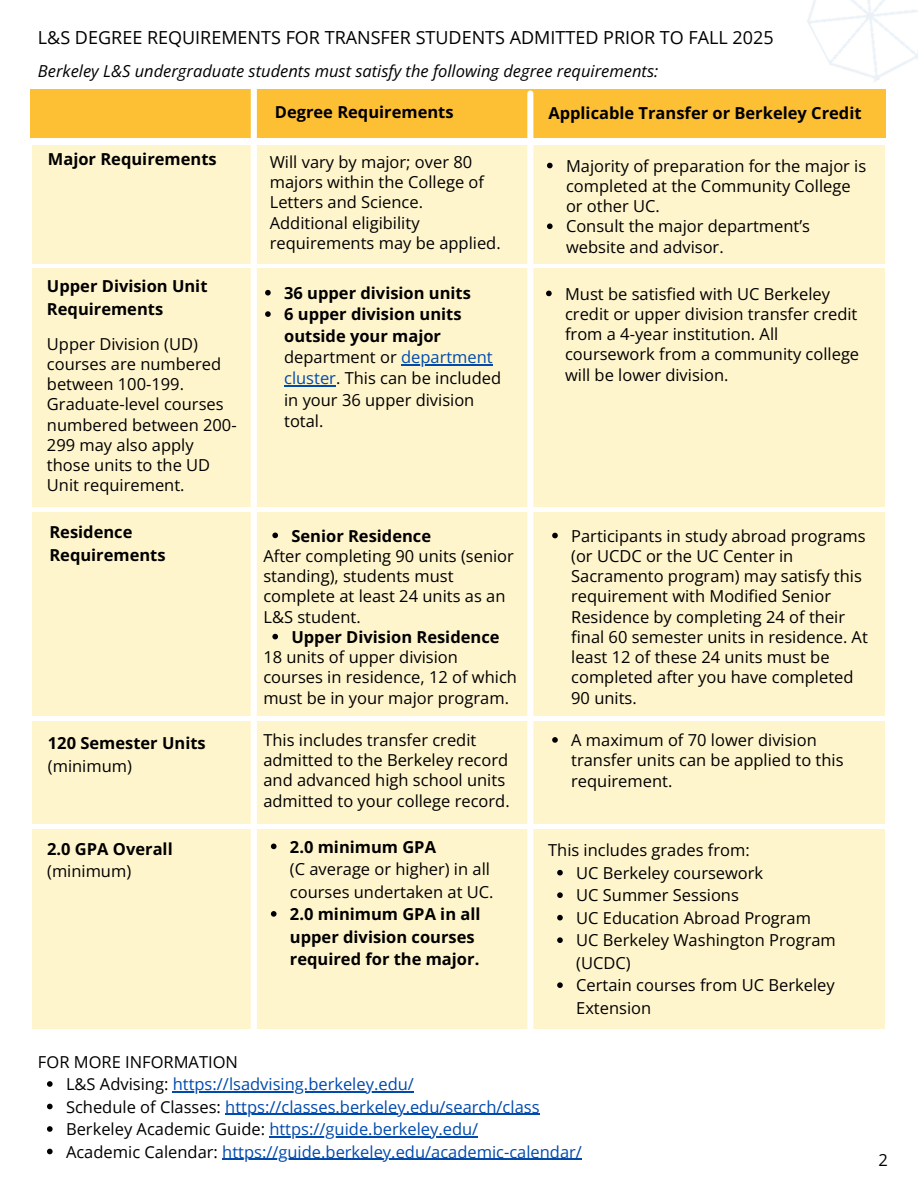
<style>
.page{position:relative;width:918px;height:1188px;background:#fff}
.page>*{position:absolute;margin:0;border:0;box-sizing:border-box;transform-origin:0 0}
.t1{font:18px "Open Sans";color:#000}
.t2{font:16.5px/20.2px "Open Sans";color:#000}
.t3{font:700 16.5px/22.5px "Open Sans";color:#000}
.t4{font:16.5px/22.5px "Open Sans";color:#004aad}
.t5{font:italic 16.5px "Open Sans";color:#000}
.s1{font-weight:400}
.s2{font-weight:400;color:#004aad}
.s3{color:#004aad}
.s4{font-weight:700}
.s5{color:#000}
</style>
<div class="page">
<img style="left:807px;top:0;width:111px;height:97px">
<div style="left:30px;top:89px;width:855px;height:49px;background:#fdbf34"></div>
<div style="left:33px;top:145px;width:851px;height:884px;background:#fff5cd"></div>
<hr style="left:32px;top:264px;width:867px;height:4px;background:#fff">
<hr style="left:24px;top:508px;width:877px;height:4px;background:#fff">
<div style="left:251px;top:83px;width:6px;height:1022px;background:#fff;border-radius:3px"></div>
<svg style="left:547px;top:163px;width:6px;height:5px"></svg>
<svg style="left:547px;top:223px;width:6px;height:6px"></svg>
<div style="left:527px;top:91px;width:6px;height:1014px;background:#fff;border-radius:3px"></div>
<svg style="left:265px;top:290px;width:6px;height:6px"></svg>
<svg style="left:265px;top:311px;width:6px;height:6px"></svg>
<hr style="left:401px;top:364px;width:92px;height:1px;background:#004aad">
<hr style="left:284px;top:386px;width:52px;height:1px;background:#004aad">
<svg style="left:546px;top:291px;width:6px;height:5px"></svg>
<svg style="left:272px;top:533px;width:6px;height:5px"></svg>
<svg style="left:272px;top:634px;width:6px;height:5px"></svg>
<svg style="left:552px;top:533px;width:6px;height:5px"></svg>
<hr style="left:24px;top:717px;width:877px;height:4px;background:#fff">
<svg style="left:552px;top:737px;width:6px;height:6px"></svg>
<hr style="left:30px;top:824px;width:878px;height:4px;background:#fff">
<svg style="left:271px;top:844px;width:6px;height:5px"></svg>
<svg style="left:271px;top:911px;width:6px;height:6px"></svg>
<svg style="left:557px;top:870px;width:6px;height:5px"></svg>
<svg style="left:557px;top:892px;width:6px;height:6px"></svg>
<svg style="left:557px;top:915px;width:6px;height:5px"></svg>
<svg style="left:557px;top:937px;width:6px;height:6px"></svg>
<svg style="left:557px;top:982px;width:6px;height:6px"></svg>
<svg style="left:47px;top:1081px;width:6px;height:6px"></svg>
<hr style="left:173px;top:1091px;width:241px;height:1px;background:#004aad">
<svg style="left:47px;top:1104px;width:6px;height:5px"></svg>
<hr style="left:225px;top:1114px;width:315px;height:1px;background:#004aad">
<svg style="left:47px;top:1126px;width:6px;height:6px"></svg>
<hr style="left:269px;top:1136px;width:209px;height:1px;background:#004aad">
<svg style="left:47px;top:1149px;width:6px;height:5px"></svg>
<hr style="left:222px;top:1159px;width:360px;height:1px;background:#004aad">
<p class="t1" style="left:38px;top:24px;width:737px">L&amp;S DEGREE REQUIREMENTS FOR TRANSFER STUDENTS ADMITTED PRIOR TO FALL 2025</p>
<p class="t5" style="left:38px;top:59px;width:622px">Berkeley L&amp;S undergraduate students must satisfy the following degree requirements:</p>
<p class="t3" style="left:48px;top:148px;width:170px">Major Requirements</p>
<h1 class="t3" style="left:275px;top:101px;width:180px">Degree Requirements</h1>
<p class="t3" style="left:548px;top:101px;width:315px">Applicable Transfer or Berkeley Credit</p>
<p class="t2" style="left:270px;top:151px;width:216px">Will vary by major; over 80 majors within the College of<br>Letters and Science.</p>
<p class="t2" style="left:270px;top:212px;width:232px">Additional eligibility requirements may be applied.</p>
<h2 class="t2" style="left:566px;top:155px;width:302px">Majority of preparation for the major is completed at the Community College or other UC.</h2>
<h2 class="t2" style="left:566px;top:216px;width:246px">Consult the major department’s website and advisor.</h2>
<h2 class="t3" style="left:47px;top:275px;width:162px">Upper Division Unit<br>Requirements</h2>
<h2 class="t3" style="left:284px;top:281px;width:188px">36 upper division units</h2>
<p class="t3" style="left:284px;top:303px;width:210px;line-height:21.3px">6 upper division units outside your major <span class="s1">department or</span> <span class="s2">department</span></p>
<p class="t2" style="left:284px;top:367px;width:218px;line-height:21.3px"><span class="s3">cluster</span>. This can be included in your 36 upper division total.</p>
<p class="t2" style="left:47px;top:333px;width:191px">Upper Division (UD) courses are numbered between 100-199.<br>Graduate-level courses numbered between 200-<br>299 may also apply those units to the UD<br>Unit requirement.</p>
<p class="t3" style="left:49px;top:521px;width:118px">Residence<br>Requirements</p>
<p class="t3" style="left:291px;top:524px;width:141px">Senior Residence</p>
<p class="t2" style="left:263px;top:545px;width:252px">After completing 90 units (senior standing), students must complete at least 24 units as an<br>L&amp;S student.</p>
<p class="t3" style="left:291px;top:625px;width:210px">Upper Division Residence</p>
<h2 class="t2" style="left:263px;top:647px;width:255px">18 units of upper division courses in residence, 12 of which must be in your major program.</h2>
<p class="t2" style="left:565px;top:283px;width:296px">Must be satisfied with UC Berkeley credit or upper division transfer credit from a 4-year institution. All coursework from a community college will be lower division.</p>
<p class="t2" style="left:571px;top:525px;width:298px">Participants in study abroad programs (or UCDC or the UC Center in<br>Sacramento program) may satisfy this requirement with Modified Senior<br>Residence by completing 24 of their final 60 semester units in residence. At least 12 of these 24 units must be completed after you have completed<br>90 units.</p>
<p class="t3" style="left:48px;top:732px;width:159px">120 Semester Units</p>
<p class="t2" style="left:48px;top:755px;width:86px">(minimum)</p>
<p class="t3" style="left:47px;top:837px;width:127px">2.0 GPA Overall</p>
<p class="t2" style="left:47px;top:861px;width:86px">(minimum)</p>
<p class="t2" style="left:263px;top:729px;width:248px">This includes transfer credit admitted to the Berkeley record and advanced high school units admitted to your college record.</p>
<p class="t2" style="left:571px;top:730px;width:274px">A maximum of 70 lower division transfer units can be applied to this requirement.</p>
<p class="t2" style="left:290px;top:835px;width:205px;line-height:22.5px"><span class="s4">2.0 minimum GPA<br></span>(C average or higher) in all courses undertaken at UC.</p>
<p class="t3" style="left:290px;top:902px;width:192px">2.0 minimum GPA in all upper division courses required for the major.</p>
<p class="t2" style="left:548px;top:840px;width:203px">This includes grades from:</p>
<p class="t2" style="left:576px;top:862px;width:189px">UC Berkeley coursework</p>
<p class="t2" style="left:576px;top:885px;width:164px">UC Summer Sessions</p>
<p class="t2" style="left:576px;top:907px;width:236px">UC Education Abroad Program</p>
<p class="t2" style="left:576px;top:929px;width:261px;line-height:22.5px">UC Berkeley Washington Program (UCDC)</p>
<p class="t2" style="left:576px;top:974px;width:260px;line-height:22.5px">Certain courses from UC Berkeley<br>Extension</p>
<p class="t4" style="left:66px;top:1050px;width:518px;text-indent:-28px"><span class="s5">FOR MORE INFORMATION<br>L&amp;S Advising:</span> https://lsadvising.berkeley.edu/<br><span class="s5">Schedule of Classes:</span> https://classes.berkeley.edu/search/class <span class="s5">Berkeley Academic Guide:</span> https://guide.berkeley.edu/<br><span class="s5">Academic Calendar:</span> https://guide.berkeley.edu/academic-calendar/</p>
<p class="t2" style="left:878px;top:1150px;width:11px">2</p>
</div>
